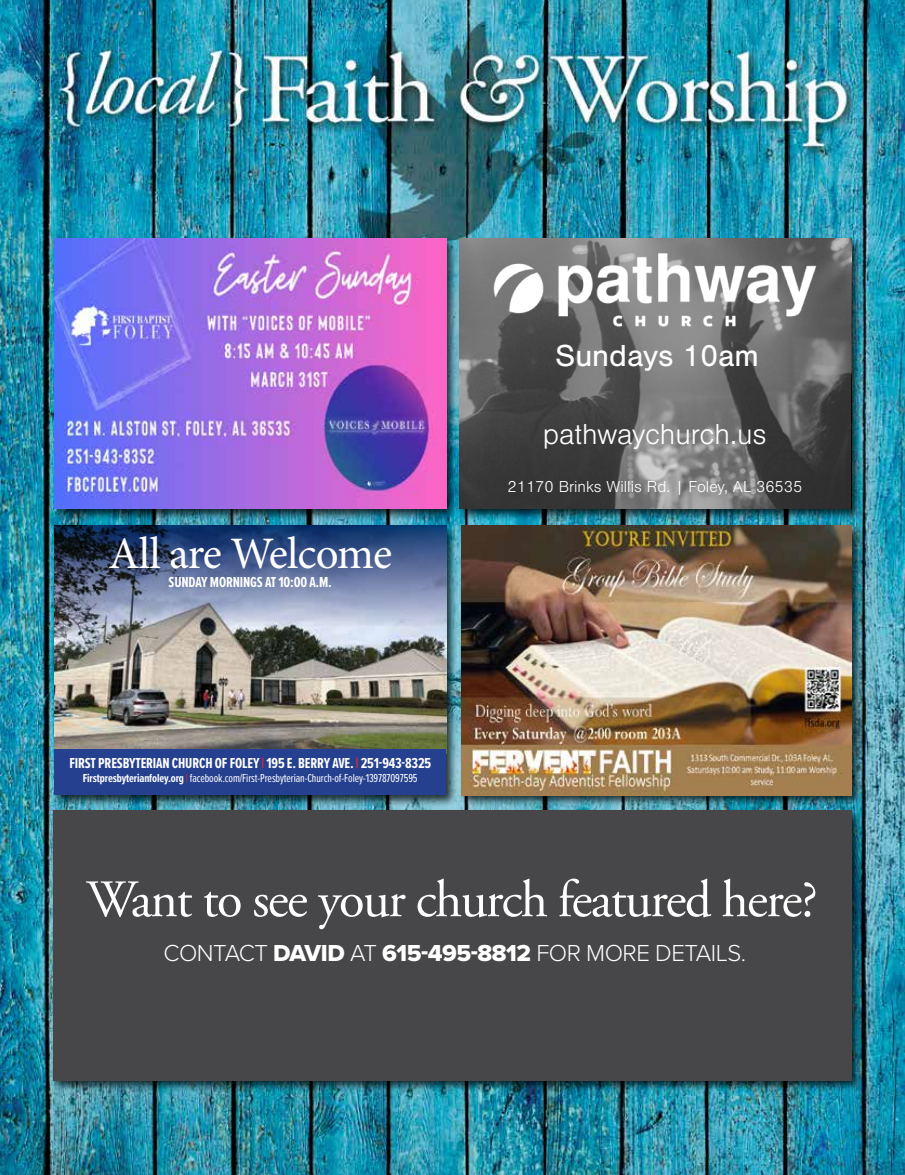
<style>
.page{position:relative;width:905px;height:1175px;background:#fff}
.page>*{position:absolute;margin:0;border:0;box-sizing:border-box;transform-origin:0 0}
.t1{font:52.5px "Adobe Garamond Pro";letter-spacing:-.03em;color:#fff}
.t2{font:45px "Minion Pro";letter-spacing:-.025em;color:#fff}
.t3{font:31.5px "Nimbus San";color:#fff}
.t4{font:300 30px "Nimbus San";color:#fff}
.t5{font:300 24px "Proxima Nova";letter-spacing:-.02em;color:#fff}
.t6{font:300 16.5px "Nimbus San";color:#fff}
.t7{font:700 15px "Proxima Nova Ex Cn";letter-spacing:-.01em;color:#fff}
.t8{font:12px "Proxima Nova Ex Cn";letter-spacing:-.01em;color:#fff}
.s1{color:#e9262b}
.s2{font-weight:700}
.s3{font-family:"Proxima Nova Extrabld";font-weight:400}
</style>
<div class="page">
<img style="left:0;top:0;width:904px;height:1174px">
<div style="left:456px;top:236px;width:407px;height:285px;background:#000;opacity:.75"></div>
<svg style="left:459px;top:239px;width:391px;height:269px"></svg>
<img style="left:493px;top:239px;width:324px;height:139px">
<div style="left:51px;top:235px;width:407px;height:286px;background:#000;opacity:.75"></div>
<img style="left:54px;top:238px;width:392px;height:270px">
<div style="left:52px;top:522px;width:406px;height:286px;background:#000;opacity:.75"></div>
<img style="left:54px;top:627px;width:392px;height:122px">
<img style="left:54px;top:525px;width:392px;height:102px">
<div style="left:54px;top:749px;width:392px;height:46px;background:#25408f"></div>
<div style="left:458px;top:522px;width:405px;height:286px;background:#000;opacity:.75"></div>
<img style="left:461px;top:525px;width:390px;height:270px">
<div style="left:50px;top:807px;width:813px;height:286px;background:#000;opacity:.75"></div>
<div style="left:53px;top:810px;width:798px;height:270px;background:#474648"></div>
<h3 class="t3" style="left:555px;top:339px;width:205px">Sundays 10am</h3>
<h2 class="t2" style="left:108px;top:524px;width:285px">All are Welcome</h2>
<p class="t7" style="left:169px;top:571px;width:165px">SUNDAY MORNINGS AT 10:00 A.M.</p>
<p class="t7" style="left:69px;top:751px;width:363px">FIRST PRESBYTERIAN CHURCH OF FOLEY <span class="s1">|</span> 195 E. BERRY AVE. <span class="s1">|</span> 251-943-8325</p>
<p class="t8" style="left:83px;top:769px;width:336px"><span class="s2">Firstpresbyterianfoley.org</span> <span class="s1">|</span> facebook.com/First-Presbyterian-Church-of-Foley-139787097595</p>
<h3 class="t4" style="left:542px;top:419px;width:225px">pathwaychurch.us</h3>
<h3 class="t6" style="left:507px;top:477px;width:296px">21170 Brinks Willis Rd. | Foley, AL 36535</h3>
<h1 class="t1" style="left:86px;top:868px;width:732px">Want to see your church featured here?</h1>
<h3 class="t5" style="left:163px;top:935px;width:584px">CONTACT <span class="s3">DAVID</span> AT <span class="s3">615-495-8812</span> FOR MORE DETAILS.</h3>
</div>
